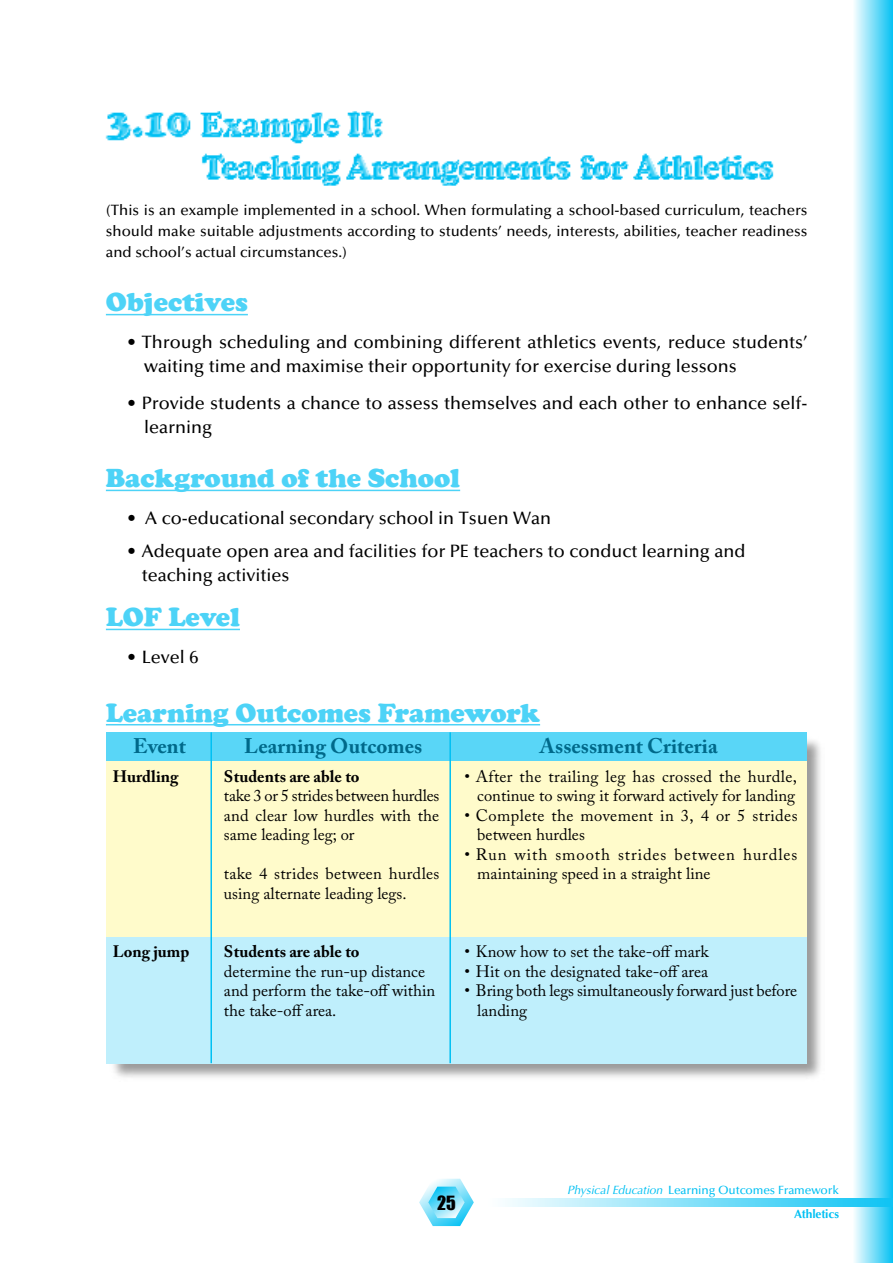
<style>
.page{position:relative;width:893px;height:1263px;background:#fff}
.page>*{position:absolute;margin:0;border:0;box-sizing:border-box;transform-origin:0 0}
.t1{font:900 27px "Cooper";color:#4dd3f7}
.t2{font:700 21px "Adobe Caslon Pro";color:#00698a}
.t3{font:500 18px/24px "Optima";color:#000}
.t4{font:18px "Impact";color:#000}
.t5{font:16.5px/19.5px "Adobe Caslon Pro";color:#000}
.t6{font:16.5px/19.5px "Adobe Caslon Pro";letter-spacing:.055em;color:#000}
.t7{font:700 16.5px "Adobe Caslon Pro";color:#000}
.t8{font:16.5px/19.5px "Adobe Caslon Pro";letter-spacing:.025em;color:#000}
.t9{font:500 15px/21px "Optima";color:#000;text-align:justify}
.t10{font:500 12px/24.8px "Optima";letter-spacing:-.01em;color:#00c0f3;text-align:right}
.s1{font-weight:400;font-style:italic}
.s2{font-weight:700}
</style>
<div class="page">
<div style="left:852px;top:0;width:41px;height:1263px;background:linear-gradient(to right,#fff,#07c2f3)"></div>
<svg style="left:419px;top:1179px;width:55px;height:47px"></svg>
<svg style="left:505px;top:1198px;width:388px;height:9px"></svg>
<img style="left:105px;top:111px;width:669px;height:75px">
<div style="left:109px;top:736px;width:715px;height:345px;background:#000;opacity:.4"></div>
<hr style="left:106px;top:314px;width:142px;height:1px;background:#4dd3f7">
<hr style="left:106px;top:490px;width:354px;height:1px;background:#4dd3f7">
<hr style="left:106px;top:629px;width:134px;height:1px;background:#4dd3f7">
<hr style="left:106px;top:724px;width:434px;height:1px;background:#4dd3f7">
<div style="left:106px;top:732px;width:701px;height:82px;background:#59d6f7"></div>
<div style="left:106px;top:761px;width:701px;height:302px;background:#fffbcb"></div>
<div style="left:106px;top:937px;width:701px;height:127px;background:#bfeffc"></div>
<hr style="left:210px;top:732px;width:2px;height:331px;background:#00c0f3">
<hr style="left:449px;top:732px;width:2px;height:331px;background:#00c0f3">
<p class="t9" style="left:106px;top:200px;width:703px">(This is an example implemented in a school. When formulating a school-based curriculum, teachers should make suitable adjustments according to students’ needs, interests, abilities, teacher readiness and school’s actual circumstances.)</p>
<h1 class="t1" style="left:106px;top:287px;width:143px">Objectives</h1>
<p class="t3" style="left:144px;top:331px;width:665px;text-indent:-17px">• Through scheduling and combining different athletics events, reduce students’ waiting time and maximise their opportunity for exercise during lessons</p>
<p class="t3" style="left:144px;top:391px;width:665px;text-indent:-17px">• Provide students a chance to assess themselves and each other to enhance self&shy;learning</p>
<h1 class="t1" style="left:106px;top:462px;width:356px">Background of the School</h1>
<p class="t3" style="left:127px;top:506px;width:425px">• A co-educational secondary school in Tsuen Wan</p>
<p class="t3" style="left:142px;top:539px;width:605px;text-indent:-15px">• Adequate open area and facilities for PE teachers to conduct learning and teaching activities</p>
<h1 class="t1" style="left:106px;top:601px;width:136px">LOF Level</h1>
<p class="t3" style="left:127px;top:645px;width:73px">• Level 6</p>
<h1 class="t1" style="left:106px;top:697px;width:436px">Learning Outcomes Framework</h1>
<p class="t2" style="left:133px;top:733px;width:54px">Event</p>
<p class="t2" style="left:244px;top:733px;width:180px">Learning Outcomes</p>
<p class="t7" style="left:113px;top:766px;width:67px">Hurdling</p>
<p class="t2" style="left:540px;top:733px;width:179px">Assessment Criteria</p>
<p class="t5" style="left:465px;top:766px;width:334px;text-align:right">• After the trailing leg has crossed the hurdle, continue to swing it forward actively for landing</p>
<p class="t8" style="left:477px;top:805px;width:322px;text-indent:-13px">• Complete the movement in 3, 4 or 5 strides between hurdles</p>
<p class="t6" style="left:477px;top:844px;width:322px;text-indent:-13px">• Run with smooth strides between hurdles maintaining speed in a straight line</p>
<p class="t7" style="left:224px;top:766px;width:137px">Students are able to</p>
<p class="t5" style="left:224px;top:786px;width:217px;text-align:justify">take 3 or 5 strides between hurdles and clear low hurdles with the same leading leg; or</p>
<p class="t5" style="left:224px;top:864px;width:217px">take 4 strides between hurdles using alternate leading legs.</p>
<p class="t7" style="left:113px;top:942px;width:78px">Long jump</p>
<p class="t7" style="left:224px;top:942px;width:137px">Students are able to</p>
<p class="t5" style="left:224px;top:961px;width:213px">determine the run-up distance and perform the take-off within the take-off area.</p>
<p class="t5" style="left:465px;top:942px;width:246px">• Know how to set the take-off mark</p>
<p class="t5" style="left:465px;top:961px;width:245px">• Hit on the designated take-off area</p>
<p class="t5" style="left:477px;top:981px;width:321px;text-indent:-13px">• Bring both legs simultaneously forward just before landing</p>
<p class="t4" style="left:437px;top:1192px;width:10px">25</p>
<p class="t10" style="left:567px;top:1177px;width:273px"><span class="s1">Physical Education</span> Learning Outcomes Framework<br><span class="s2">Athletics</span></p>
</div>
